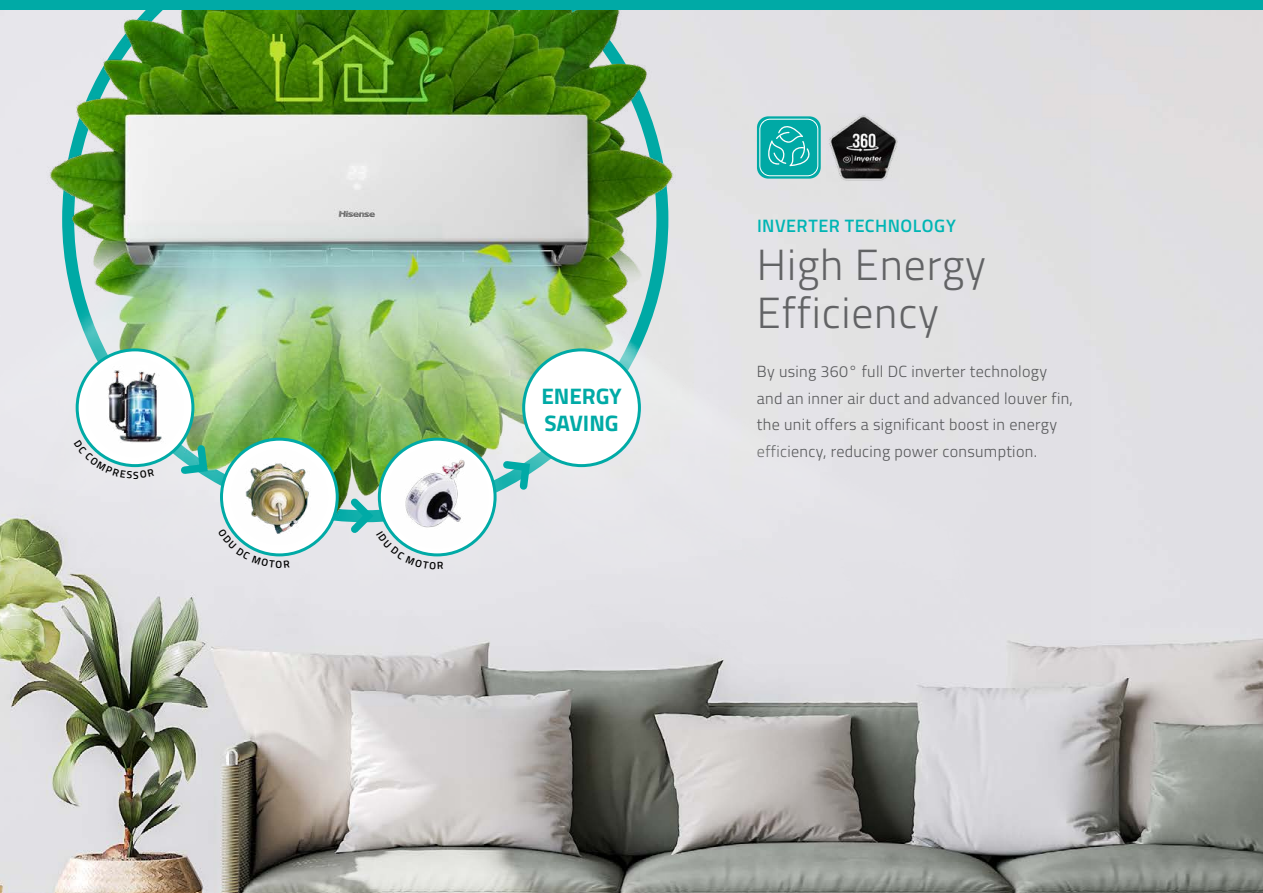
<style>
.page{position:relative;width:1263px;height:893px;background:#fff}
.page>*{position:absolute;margin:0;border:0;box-sizing:border-box;transform-origin:0 0}
.t1{font:300 43.65px/48px "Titillium";letter-spacing:.02em;color:#636466}
.t2{font:700 22.5px/27px "Titillium";color:#00aaa6}
.t3{font:600 18px "Titillium";letter-spacing:.03em;color:#00b6b5}
.t4{font:300 16.05px/26.8px "Titillium";letter-spacing:.02em;color:#58595b}
</style>
<div class="page">
<img style="left:0;top:10px;width:1263px;height:883px">
<img style="left:0;top:10px;width:1091px;height:870px">
<div style="left:524px;top:350px;width:115px;height:116px;background:#fff;border-radius:50%"></div>
<div style="left:522px;top:348px;width:119px;height:119px;border:3px solid #00aaa6;border-radius:50%"></div>
<svg style="left:77px;top:350px;width:116px;height:116px"></svg>
<div style="left:76px;top:348px;width:118px;height:119px;border:3px solid #00aaa6;border-radius:50%"></div>
<img style="left:85px;top:357px;width:100px;height:101px">
<svg style="left:221px;top:439px;width:116px;height:116px"></svg>
<div style="left:220px;top:438px;width:119px;height:118px;border:3px solid #00aaa6;border-radius:50%"></div>
<img style="left:230px;top:448px;width:99px;height:98px">
<svg style="left:379px;top:439px;width:116px;height:116px"></svg>
<div style="left:378px;top:438px;width:119px;height:118px;border:3px solid #00aaa6;border-radius:50%"></div>
<img style="left:385px;top:445px;width:105px;height:104px;border-radius:52px">
<svg style="left:176px;top:440px;width:36px;height:39px"></svg>
<svg style="left:498px;top:456px;width:36px;height:38px"></svg>
<img style="left:826px;top:113px;width:73px;height:69px">
<div style="left:0;top:0;width:1263px;height:10px;background:#00aaa6"></div>
<svg style="left:74px;top:440px;width:80px;height:39px"></svg>
<svg style="left:218px;top:529px;width:72px;height:39px"></svg>
<svg style="left:344px;top:492px;width:99px;height:77px"></svg>
<h2 class="t2" style="left:541px;top:382px;width:82px">ENERGY<br>SAVING</h2>
<p class="t3" style="left:757px;top:212px;width:200px">INVERTER TECHNOLOGY</p>
<h1 class="t1" style="left:757px;top:239px;width:231px">High Energy<br>Efficiency</h1>
<p class="t4" style="left:757px;top:357px;width:318px">By using 360° full DC inverter technology and an inner air duct and advanced louver fin, the unit offers a significant boost in energy efficiency, reducing power consumption.</p>
</div>
